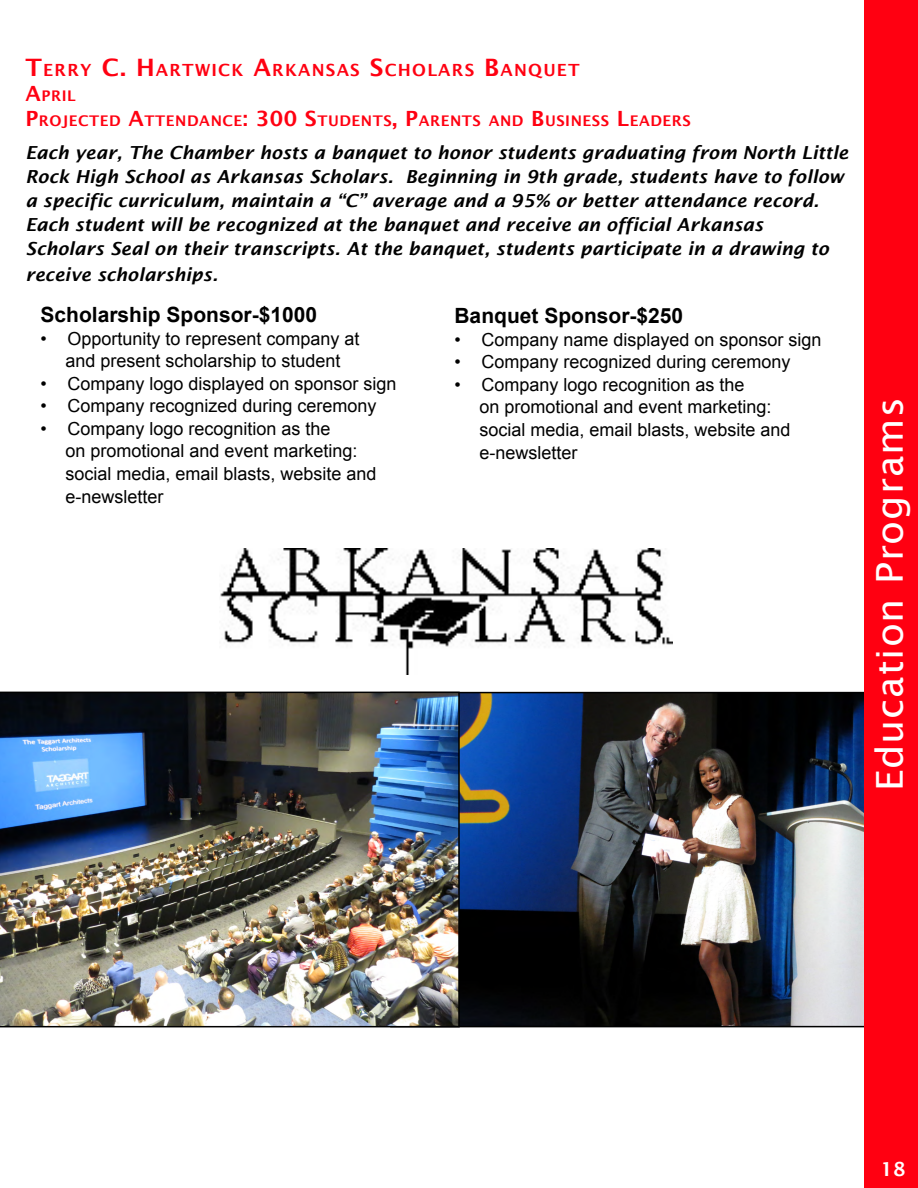
<style>
.page{position:relative;width:918px;height:1188px;background:#fff}
.page>*{position:absolute;margin:0;border:0;box-sizing:border-box;transform-origin:0 0}
.t1{font:37.05px "Lucida Sans";letter-spacing:.025em;color:#fff;scale:1.05 1}
.t2{font:700 21px "Arial";color:#000}
.t3{font:600 19.5px "Lucida Sans";color:#fff}
.t4{font:18px/22.8px "Arial";color:#000}
.t5{font:italic 600 18px/24.3px "Lucida Sans";color:#000}
.t6{font:600 16.8px "Lucida Sans";letter-spacing:.07em;color:#f01}
.t7{font:600 14.7px/25.2px "Lucida Sans";letter-spacing:.035em;color:#f01}
.s1{font-size:24px}
.s2{font-size:21px}
</style>
<div class="page">
<img style="left:460px;top:695px;width:404px;height:329px">
<img style="left:0;top:692px;width:460px;height:335px">
<img style="left:220px;top:548px;width:453px;height:127px">
<div style="left:864px;top:0;width:54px;height:1188px;background:#f01"></div>
<p class="t6" style="left:26px;top:60px;width:555px"><span class="s1">T</span>ERRY <span class="s1">C. H</span>ARTWICK <span class="s1">A</span>RKANSAS <span class="s1">S</span>CH OLARS <span class="s1">B</span>ANQUET</p>
<p class="t7" style="left:26px;top:83px;width:667px"><span class="s2">A</span>PRIL<br><span class="s2">P</span>ROJECTED <span class="s2">A</span>TTENDANCE<span class="s2">: 300 S</span>TUDENTS<span class="s2">, P</span>ARENTS AND <span class="s2">B</span>USINESS <span class="s2">L</span>EADERS</p>
<p class="t5" style="left:26px;top:141px;width:824px">Each year, The Chamber hosts a banquet to honor students graduating from North Little Rock High School as Arkansas Scholars. Beginning in 9th grade, students have to follow a specific curriculum, maintain a “C” average and a 95% or better attendance record.<br>Each student will be recognized at the banquet and receive an official Arkansas<br>Scholars Seal on their transcripts. At the banquet, students participate in a drawing to receive scholarships.</p>
<p class="t2" style="left:40px;top:301px;width:278px">Scholarship Sponsor-$1000</p>
<p class="t4" style="left:40px;top:327px;width:321px;text-align:center">• Opportunity to represent company at and present scholarship to student</p>
<p class="t4" style="left:40px;top:372px;width:358px">• Company logo displayed on sponsor sign</p>
<p class="t4" style="left:40px;top:394px;width:338px">• Company recognized during ceremony</p>
<p class="t4" style="left:66px;top:417px;width:313px;text-indent:-25px">• Company logo recognition as the<br>on promotional and event marketing: social media, email blasts, website and e-newsletter</p>
<p class="t2" style="left:454px;top:302px;width:230px">Banquet Sponsor-$250</p>
<p class="t4" style="left:454px;top:328px;width:369px">• Company name displayed on sponsor sign</p>
<p class="t4" style="left:454px;top:351px;width:338px">• Company recognized during ceremony</p>
<p class="t4" style="left:480px;top:373px;width:313px;text-indent:-25px">• Company logo recognition as the<br>on promotional and event marketing: social media, email blasts, website and e-newsletter</p>
<h1 class="t1" style="left:868px;top:791px;width:377px;rotate:-90deg">Education Programs</h1>
<p class="t3" style="left:881px;top:1158px;width:26px">18</p>
</div>
